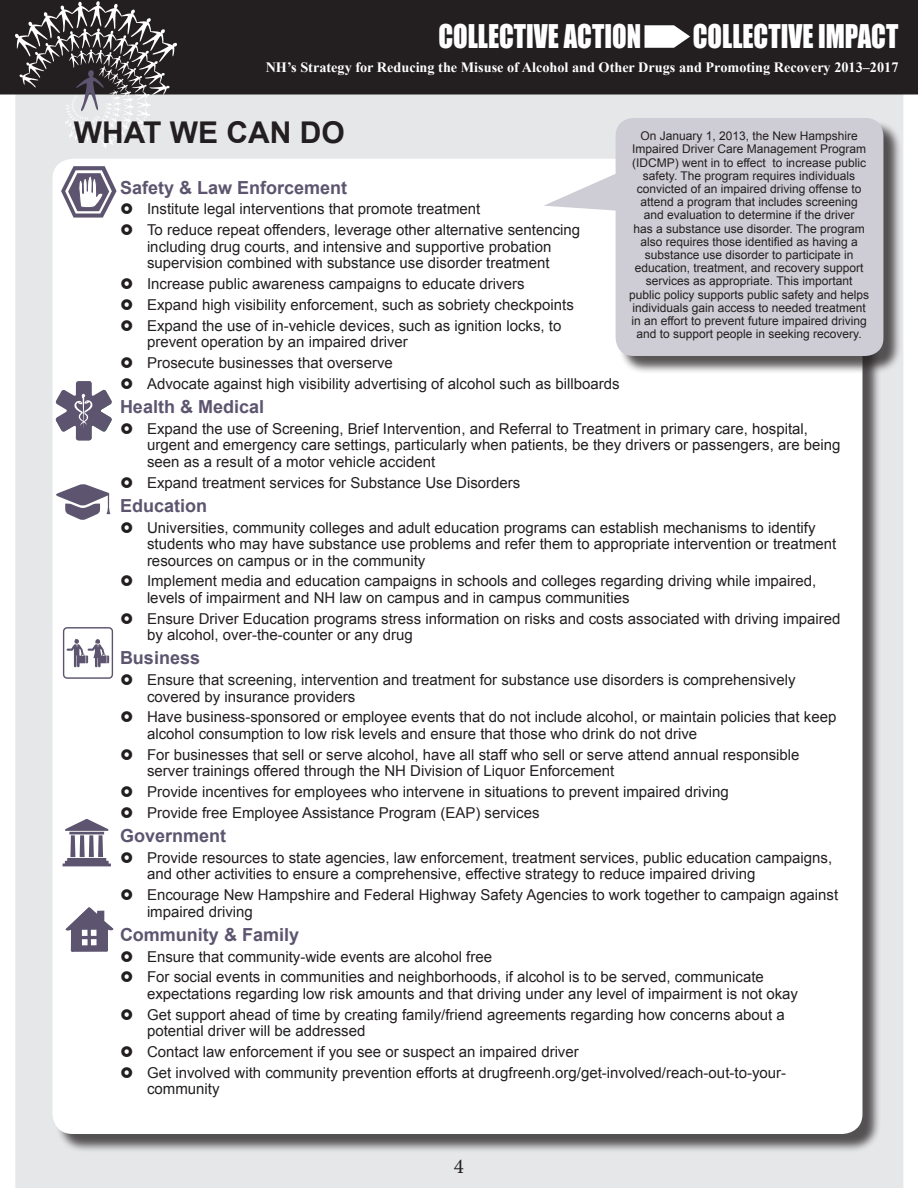
<style>
.page{position:relative;width:918px;height:1188px;background:#fff}
.page>*{position:absolute;margin:0;border:0;box-sizing:border-box;transform-origin:0 0}
.headings{font:30px "Impact";color:#fff;scale:.89 1}
.headings-2{font:700 30px "Arial";color:#231f20}
.t1{font:21px "Minion Pro";color:#231f20}
.Times_body{font:700 18px "Arial";color:#5d556f}
.t2{font:15px/16.5px "Arial";color:#231f20}
.t3{font:700 14.25px "Times New Roman";color:#fff}
.Times_body-2{font:12px/13.2px "Arial";color:#231f20;text-align:center}
</style>
<div class="page">
<div style="left:15px;top:94px;width:888px;height:1094px;background:#e6e7e9"></div>
<div style="left:1px;top:1px;width:916px;height:93px;background:#231f20"></div>
<div style="left:0;top:0;width:918px;height:94px;border:2px solid #231f20"></div>
<div style="left:55px;top:161px;width:826px;height:992px;background:#231f20;opacity:.75"></div>
<div style="left:52px;top:159px;width:810px;height:975px;background:#fff;border-radius:20px"></div>
<svg style="left:645px;top:25px;width:45px;height:23px"></svg>
<svg style="left:15px;top:1px;width:162px;height:147px"></svg>
<svg style="left:55px;top:381px;width:57px;height:59px"></svg>
<svg style="left:63px;top:627px;width:50px;height:52px"></svg>
<svg style="left:56px;top:484px;width:54px;height:36px"></svg>
<svg style="left:63px;top:819px;width:48px;height:48px"></svg>
<svg style="left:544px;top:172px;width:72px;height:39px"></svg>
<div style="left:618px;top:120px;width:284px;height:255px;background:#231f20;opacity:.75"></div>
<div style="left:616px;top:118px;width:267px;height:238px;background:#ceccd4;border-radius:18px"></div>
<svg style="left:66px;top:907px;width:47px;height:45px"></svg>
<svg style="left:61px;top:154px;width:71px;height:64px"></svg>
<p class="headings" style="left:438px;top:12px;width:229px">COLLECTIVE ACTION</p>
<p class="headings" style="left:693px;top:12px;width:232px">COLLECTIVE IMPACT</p>
<p class="t3" style="left:266px;top:58px;width:634px">NH’s Strategy for Reducing the Misuse of Alcohol and Other Drugs and Promoting Recovery 2013–2017</p>
<p class="headings-2" style="left:74px;top:113px;width:273px">WHAT WE CAN DO</p>
<p class="Times_body-2" style="left:629px;top:130px;width:241px">On January 1, 2013, the New Hampshire Impaired Driver Care Management Program (IDCMP) went in to effect to increase public safety. The program requires individuals convicted of an impaired driving offense to attend a program that includes screening and evaluation to determine if the driver<br>has a substance use disorder. The program also requires those identified as having a substance use disorder to participate in education, treatment, and recovery support services as appropriate. This important public policy supports public safety and helps individuals gain access to needed treatment in an effort to prevent future impaired driving and to support people in seeking recovery.</p>
<p class="Times_body" style="left:120px;top:175px;width:229px">Safety &amp; Law Enforcement</p>
<p class="t2" style="left:147px;top:201px;width:335px">Institute legal interventions that promote treatment</p>
<p class="t2" style="left:147px;top:222px;width:435px">To reduce repeat offenders, leverage other alternative sentencing including drug courts, and intensive and supportive probation supervision combined with substance use disorder treatment</p>
<p class="t2" style="left:147px;top:276px;width:379px">Increase public awareness campaigns to educate drivers</p>
<p class="t2" style="left:147px;top:297px;width:428px">Expand high visibility enforcement, such as sobriety checkpoints</p>
<p class="t2" style="left:147px;top:317px;width:416px">Expand the use of in-vehicle devices, such as ignition locks, to prevent operation by an impaired driver</p>
<p class="t2" style="left:147px;top:355px;width:247px">Prosecute businesses that overserve</p>
<p class="t2" style="left:147px;top:375px;width:474px">Advocate against high visibility advertising of alcohol such as billboards</p>
<p class="Times_body" style="left:120px;top:395px;width:146px">Health &amp; Medical</p>
<p class="t2" style="left:147px;top:420px;width:695px">Expand the use of Screening, Brief Intervention, and Referral to Treatment in primary care, hospital, urgent and emergency care settings, particularly when patients, be they drivers or passengers, are being seen as a result of a motor vehicle accident</p>
<p class="t2" style="left:147px;top:474px;width:375px">Expand treatment services for Substance Use Disorders</p>
<p class="Times_body" style="left:120px;top:493px;width:89px">Education</p>
<p class="t2" style="left:147px;top:519px;width:691px">Universities, community colleges and adult education programs can establish mechanisms to identify students who may have substance use problems and refer them to appropriate intervention or treatment resources on campus or in the community</p>
<p class="t2" style="left:147px;top:573px;width:671px">Implement media and education campaigns in schools and colleges regarding driving while impaired, levels of impairment and NH law on campus and in campus communities</p>
<p class="t2" style="left:147px;top:610px;width:695px">Ensure Driver Education programs stress information on risks and costs associated with driving impaired by alcohol, over-the-counter or any drug</p>
<p class="Times_body" style="left:120px;top:646px;width:82px">Business</p>
<p class="t2" style="left:147px;top:672px;width:650px">Ensure that screening, intervention and treatment for substance use disorders is comprehensively covered by insurance providers</p>
<p class="t2" style="left:147px;top:709px;width:691px">Have business-sponsored or employee events that do not include alcohol, or maintain policies that keep alcohol consumption to low risk levels and ensure that those who drink do not drive</p>
<p class="t2" style="left:147px;top:746px;width:654px">For businesses that sell or serve alcohol, have all staff who sell or serve attend annual responsible server trainings offered through the NH Division of Liquor Enforcement</p>
<p class="t2" style="left:147px;top:784px;width:583px">Provide incentives for employees who intervene in situations to prevent impaired driving</p>
<p class="t2" style="left:147px;top:805px;width:394px">Provide free Employee Assistance Program (EAP) services</p>
<p class="Times_body" style="left:120px;top:824px;width:108px">Government</p>
<p class="t2" style="left:147px;top:849px;width:687px">Provide resources to state agencies, law enforcement, treatment services, public education campaigns, and other activities to ensure a comprehensive, effective strategy to reduce impaired driving</p>
<p class="t2" style="left:147px;top:887px;width:693px">Encourage New Hampshire and Federal Highway Safety Agencies to work together to campaign against impaired driving</p>
<p class="Times_body" style="left:120px;top:922px;width:181px">Community &amp; Family</p>
<p class="t2" style="left:147px;top:948px;width:347px">Ensure that community-wide events are alcohol free</p>
<p class="t2" style="left:147px;top:969px;width:653px">For social events in communities and neighborhoods, if alcohol is to be served, communicate expectations regarding low risk amounts and that driving under any level of impairment is not okay</p>
<p class="t2" style="left:147px;top:1006px;width:639px">Get support ahead of time by creating family/friend agreements regarding how concerns about a potential driver will be addressed</p>
<p class="t2" style="left:147px;top:1044px;width:433px">Contact law enforcement if you see or suspect an impaired driver</p>
<p class="t2" style="left:147px;top:1065px;width:641px">Get involved with community prevention efforts at drugfreenh.org/get-involved/reach-out-to-your&shy;community</p>
<h2 class="t1" style="left:454px;top:1152px;width:12px">4</h2>
</div>
